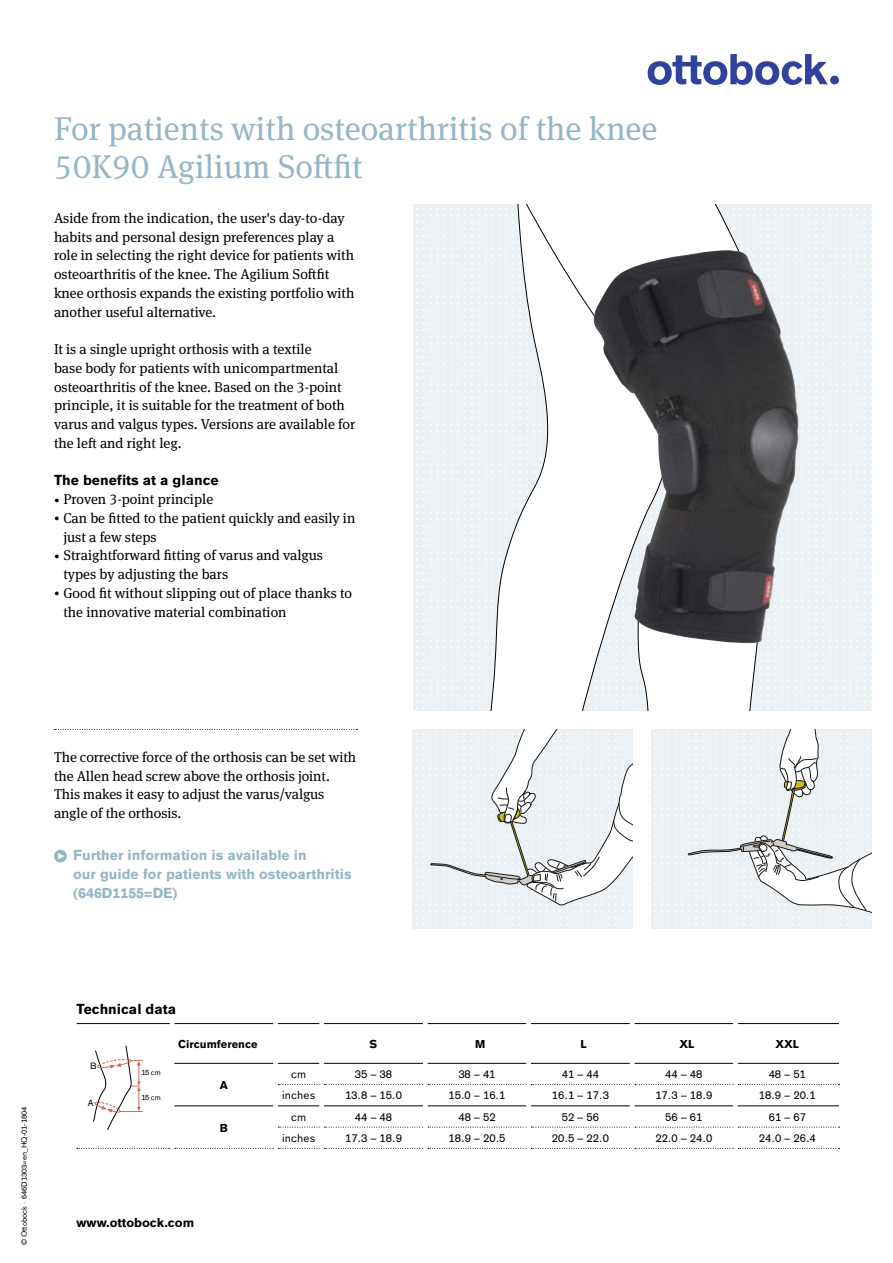
<style>
.page{position:relative;width:893px;height:1263px;background:#fff}
.page>*{position:absolute;margin:0;border:0;box-sizing:border-box;transform-origin:0 0}
.t1{font:33px/38.2px "OBO Serif";color:#94b6c7}
.t2{font:14.25px/18.8px "OBO Serif";color:#000}
.t3{font:700 14.25px/18.8px "OBO Sans";color:#94b6c7}
.t4{font:700 14.25px "OBO Sans";color:#000}
.t5{font:700 12.75px "OBO Sans";color:#000}
.t6{font:11.25px "OBO Sans";letter-spacing:.005em;color:#000}
.t7{font:700 11.25px "OBO Sans";color:#000}
.t8{font:9px "OBO Sans";color:#000}
.t9{font:7.5px "OBO Sans";color:#000}
.s1{font-size:10.65px}
</style>
<div class="page">
<div style="left:830px;top:76px;width:9px;height:8px;background:#31429c;border-radius:50%"></div>
<svg style="left:648px;top:54px;width:180px;height:31px"></svg>
<div style="left:413px;top:204px;width:459px;height:506px;background:#eaf0f4"></div>
<svg style="left:424px;top:208px;width:448px;height:501px"></svg>
<svg style="left:417px;top:208px;width:1px;height:501px"></svg>
<svg style="left:278px;top:1084px;width:562px;height:1px"></svg>
<svg style="left:278px;top:1127px;width:562px;height:1px"></svg>
<svg style="left:77px;top:1148px;width:763px;height:1px"></svg>
<hr style="left:77px;top:1023px;width:93px;height:1px;background:#000">
<hr style="left:174px;top:1023px;width:99px;height:1px;background:#000">
<hr style="left:278px;top:1023px;width:42px;height:1px;background:#000">
<hr style="left:324px;top:1023px;width:99px;height:1px;background:#000">
<hr style="left:427px;top:1023px;width:99px;height:1px;background:#000">
<hr style="left:531px;top:1023px;width:99px;height:1px;background:#000">
<hr style="left:634px;top:1023px;width:99px;height:1px;background:#000">
<hr style="left:738px;top:1023px;width:101px;height:1px;background:#000">
<hr style="left:170px;top:1127px;width:4px;height:22px;background:#fff">
<hr style="left:174px;top:1063px;width:99px;height:1px;background:#000">
<hr style="left:278px;top:1063px;width:42px;height:1px;background:#000">
<hr style="left:324px;top:1063px;width:99px;height:1px;background:#000">
<hr style="left:427px;top:1063px;width:99px;height:1px;background:#000">
<hr style="left:531px;top:1063px;width:99px;height:1px;background:#000">
<hr style="left:634px;top:1063px;width:99px;height:1px;background:#000">
<hr style="left:738px;top:1063px;width:101px;height:1px;background:#000">
<hr style="left:174px;top:1105px;width:99px;height:1px;background:#000">
<hr style="left:278px;top:1105px;width:42px;height:1px;background:#000">
<hr style="left:324px;top:1105px;width:99px;height:1px;background:#000">
<hr style="left:427px;top:1105px;width:99px;height:1px;background:#000">
<hr style="left:531px;top:1105px;width:99px;height:1px;background:#000">
<hr style="left:634px;top:1105px;width:99px;height:1px;background:#000">
<hr style="left:738px;top:1105px;width:101px;height:1px;background:#000">
<hr style="left:320px;top:1084px;width:4px;height:22px;background:#fff">
<hr style="left:423px;top:1084px;width:4px;height:22px;background:#fff">
<div style="left:526px;top:1084px;width:5px;height:22px;background:#fff"></div>
<hr style="left:630px;top:1084px;width:4px;height:22px;background:#fff">
<hr style="left:320px;top:1127px;width:4px;height:22px;background:#fff">
<hr style="left:423px;top:1127px;width:4px;height:22px;background:#fff">
<div style="left:526px;top:1127px;width:5px;height:22px;background:#fff"></div>
<hr style="left:630px;top:1127px;width:4px;height:22px;background:#fff">
<div style="left:273px;top:1127px;width:5px;height:22px;background:#fff"></div>
<div style="left:733px;top:1084px;width:5px;height:22px;background:#fff"></div>
<div style="left:733px;top:1127px;width:5px;height:22px;background:#fff"></div>
<svg style="left:93px;top:1045px;width:50px;height:84px"></svg>
<div style="left:54px;top:850px;width:13px;height:12px;background:#94b6c7;border-radius:50%"></div>
<svg style="left:58px;top:853px;width:6px;height:6px"></svg>
<svg style="left:54px;top:729px;width:303px;height:1px"></svg>
<svg style="left:413px;top:729px;width:220px;height:197px"></svg>
<svg style="left:652px;top:729px;width:220px;height:197px"></svg>
<svg style="left:482px;top:208px;width:20px;height:502px"></svg>
<svg style="left:502px;top:204px;width:279px;height:506px"></svg>
<img style="left:593px;top:250px;width:206px;height:393px">
<h1 class="t1" style="left:54px;top:110px;width:605px">For patients with osteoarthritis of the knee<br>50K90 Agilium Softfit</h1>
<p class="t2" style="left:54px;top:208px;width:302px">Aside from the indication, the user's day-to-day habits and personal design preferences play a role in selecting the right device for patients with osteoarthritis of the knee. The Agilium Softfit knee orthosis expands the existing portfolio with another useful alternative.</p>
<p class="t2" style="left:54px;top:340px;width:303px">It is a single upright orthosis with a textile<br>base body for patients with unicompartmental osteoarthritis of the knee. Based on the 3-point principle, it is suitable for the treatment of both varus and valgus types. Versions are available for the left and right leg.</p>
<p class="t4" style="left:54px;top:472px;width:166px">The benefits at a glance</p>
<p class="t2" style="left:54px;top:490px;width:161px"><span class="s1">•</span> Proven 3-point principle</p>
<p class="t2" style="left:63px;top:508px;width:293px;text-indent:-9px"><span class="s1">•</span> Can be fitted to the patient quickly and easily in just a few steps</p>
<p class="t2" style="left:63px;top:546px;width:261px;text-indent:-9px"><span class="s1">•</span> Straightforward fitting of varus and valgus types by adjusting the bars</p>
<p class="t2" style="left:63px;top:583px;width:290px;text-indent:-9px"><span class="s1">•</span> Good fit without slipping out of place thanks to the innovative material combination</p>
<p class="t2" style="left:54px;top:747px;width:304px">The corrective force of the orthosis can be set with the Allen head screw above the orthosis joint.<br>This makes it easy to adjust the varus/valgus angle of the orthosis.</p>
<p class="t3" style="left:73px;top:846px;width:280px">Further information is available in<br>our guide for patients with osteoarthritis (646D1155=DE)</p>
<p class="t9" style="left:20px;top:1245px;width:140px;rotate:-90deg">© Ottobock · 646D1303=en_HQ-01-1804</p>
<p class="t4" style="left:77px;top:1000px;width:101px">Technical data</p>
<p class="t8" style="left:90px;top:1061px;width:8px">B</p>
<p class="t8" style="left:88px;top:1097px;width:7px">A</p>
<p class="t9" style="left:142px;top:1068px;width:21px">15 cm</p>
<p class="t9" style="left:142px;top:1093px;width:21px">15 cm</p>
<p class="t7" style="left:178px;top:1037px;width:81px">Circumference</p>
<p class="t7" style="left:370px;top:1037px;width:9px">S</p>
<p class="t7" style="left:475px;top:1037px;width:12px">M</p>
<p class="t7" style="left:580px;top:1037px;width:8px">L</p>
<p class="t7" style="left:679px;top:1037px;width:17px">XL</p>
<p class="t7" style="left:775px;top:1037px;width:25px">XXL</p>
<p class="t7" style="left:220px;top:1078px;width:10px">A</p>
<p class="t6" style="left:291px;top:1068px;width:17px">cm</p>
<p class="t6" style="left:355px;top:1068px;width:39px">35 – 38</p>
<p class="t6" style="left:458px;top:1068px;width:39px">38 – 41</p>
<p class="t6" style="left:562px;top:1068px;width:39px">41 – 44</p>
<p class="t6" style="left:665px;top:1068px;width:39px">44 – 48</p>
<p class="t6" style="left:769px;top:1068px;width:39px">48 – 51</p>
<p class="t6" style="left:282px;top:1089px;width:35px">inches</p>
<p class="t6" style="left:345px;top:1089px;width:59px">13.8 – 15.0</p>
<p class="t6" style="left:448px;top:1089px;width:59px">15.0 – 16.1</p>
<p class="t6" style="left:552px;top:1089px;width:59px">16.1 – 17.3</p>
<p class="t6" style="left:655px;top:1089px;width:59px">17.3 – 18.9</p>
<p class="t6" style="left:759px;top:1089px;width:59px">18.9 – 20.1</p>
<p class="t7" style="left:220px;top:1121px;width:10px">B</p>
<p class="t6" style="left:291px;top:1110px;width:17px">cm</p>
<p class="t6" style="left:355px;top:1110px;width:39px">44 – 48</p>
<p class="t6" style="left:458px;top:1110px;width:39px">48 – 52</p>
<p class="t6" style="left:562px;top:1110px;width:39px">52 – 56</p>
<p class="t6" style="left:665px;top:1110px;width:39px">56 – 61</p>
<p class="t6" style="left:769px;top:1110px;width:39px">61 – 67</p>
<p class="t6" style="left:282px;top:1131px;width:35px">inches</p>
<p class="t6" style="left:345px;top:1131px;width:59px">17.3 – 18.9</p>
<p class="t6" style="left:448px;top:1131px;width:59px">18.9 – 20.5</p>
<p class="t6" style="left:552px;top:1131px;width:59px">20.5 – 22.0</p>
<p class="t6" style="left:655px;top:1131px;width:59px">22.0 – 24.0</p>
<p class="t6" style="left:759px;top:1131px;width:59px">24.0 – 26.4</p>
<p class="t5" style="left:77px;top:1215px;width:119px">www.ottobock.com</p>
</div>
